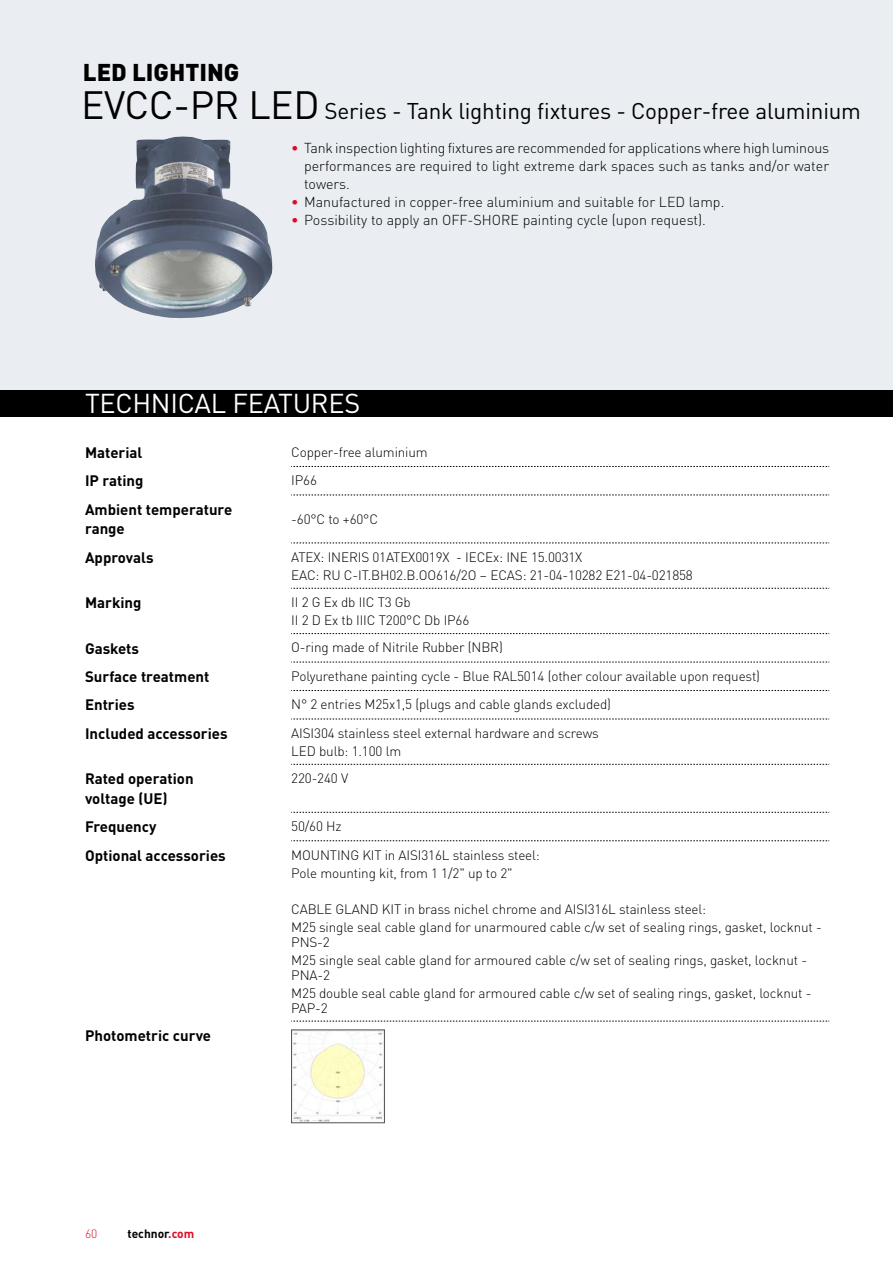
<style>
.page{position:relative;width:893px;height:1263px;background:#fff}
.page>*{position:absolute;margin:0;border:0;box-sizing:border-box;transform-origin:0 0}
.t1{font:27px "DIN";letter-spacing:-.01em;color:#fff}
.t2{font:900 24px "DIN Pro";color:#000}
.t3{font:22.5px "DIN Pro";letter-spacing:-.01em;color:#000}
.t4{font:700 15px/19.5px "DIN Pro";color:#000}
.t5{font:300 14.25px/18px "DIN Pro";color:#000;text-align:justify}
.t6{font:300 13.5px/18px "DIN Pro";letter-spacing:-.01em;color:#000}
.t7{font:700 12px "DIN";color:#000}
.t8{font:300 12px "DIN Pro";color:#dc0c23}
.s1{font-size:39px}
.s2{font-weight:400;color:#dc0c23}
.s3{color:#dc0c23}
</style>
<div class="page">
<div style="left:0;top:0;width:893px;height:417px;background:#eaedf1"></div>
<div style="left:0;top:390px;width:893px;height:27px;background:#000"></div>
<img style="left:95px;top:137px;width:177px;height:181px">
<svg style="left:291px;top:466px;width:538px;height:1px"></svg>
<svg style="left:291px;top:495px;width:538px;height:1px"></svg>
<svg style="left:291px;top:543px;width:538px;height:1px"></svg>
<svg style="left:291px;top:588px;width:538px;height:1px"></svg>
<svg style="left:291px;top:633px;width:538px;height:1px"></svg>
<svg style="left:291px;top:662px;width:538px;height:1px"></svg>
<svg style="left:291px;top:690px;width:538px;height:1px"></svg>
<svg style="left:291px;top:719px;width:538px;height:1px"></svg>
<svg style="left:291px;top:764px;width:538px;height:1px"></svg>
<svg style="left:291px;top:812px;width:538px;height:1px"></svg>
<svg style="left:291px;top:840px;width:538px;height:1px"></svg>
<svg style="left:291px;top:1021px;width:538px;height:1px"></svg>
<img style="left:293px;top:1031px;width:90px;height:90px">
<div style="left:291px;top:1029px;width:94px;height:94px;border:1px solid #505456"></div>
<h2 class="t2" style="left:83px;top:53px;width:158px">LED LIGHTING</h2>
<h3 class="t3" style="left:81px;top:96px;width:781px"><span class="s1">EVCC-PR LED</span> Series - Tank lighting fixtures - Copper-free aluminium</h3>
<p class="t5" style="left:304px;top:138px;width:527px;text-indent:-13px"><span class="s2">•</span> Tank inspection lighting fixtures are recommended for applications where high luminous performances are required to light extreme dark spaces such as tanks and/or water towers.</p>
<p class="t5" style="left:291px;top:192px;width:435px"><span class="s2">•</span> Manufactured in copper-free aluminium and suitable for LED lamp.</p>
<p class="t5" style="left:291px;top:210px;width:416px"><span class="s2">•</span> Possibility to apply an OFF-SHORE painting cycle (upon request).</p>
<h1 class="t1" style="left:85px;top:386px;width:277px">TECHNICAL FEATURES</h1>
<p class="t4" style="left:85px;top:442px;width:59px">Material</p>
<p class="t6" style="left:291px;top:442px;width:138px">Copper-free aluminium</p>
<p class="t4" style="left:85px;top:470px;width:60px">IP rating</p>
<p class="t6" style="left:291px;top:471px;width:27px">IP66</p>
<p class="t4" style="left:85px;top:499px;width:149px">Ambient temperature range</p>
<p class="t6" style="left:291px;top:509px;width:88px">-60°C to +60°C</p>
<p class="t4" style="left:85px;top:547px;width:70px">Approvals</p>
<p class="t6" style="left:291px;top:547px;width:403px">ATEX: INERIS 01ATEX0019X - IECEx: INE 15.0031X<br>EAC: RU C-IT.BH02.B.OO616/2O – ECAS: 21-04-10282 E21-04-021858</p>
<p class="t4" style="left:85px;top:592px;width:58px">Marking</p>
<p class="t6" style="left:291px;top:592px;width:180px">II 2 G Ex db IIC T3 Gb<br>II 2 D Ex tb IIIC T200°C Db IP66</p>
<p class="t4" style="left:85px;top:637px;width:56px">Gaskets</p>
<p class="t6" style="left:291px;top:638px;width:213px">O-ring made of Nitrile Rubber (NBR)</p>
<p class="t4" style="left:85px;top:666px;width:126px">Surface treatment</p>
<p class="t6" style="left:291px;top:666px;width:470px">Polyurethane painting cycle - Blue RAL5014 (other colour available upon request)</p>
<p class="t4" style="left:85px;top:694px;width:51px">Entries</p>
<p class="t6" style="left:291px;top:695px;width:321px">N° 2 entries M25x1,5 (plugs and cable glands excluded)</p>
<p class="t4" style="left:85px;top:723px;width:144px">Included accessories</p>
<p class="t6" style="left:291px;top:723px;width:309px">AISI304 stainless steel external hardware and screws<br>LED bulb: 1.100 lm</p>
<p class="t4" style="left:85px;top:768px;width:110px">Rated operation voltage (UE)</p>
<p class="t6" style="left:291px;top:768px;width:58px">220-240 V</p>
<p class="t4" style="left:85px;top:816px;width:73px">Frequency</p>
<p class="t6" style="left:291px;top:816px;width:52px">50/60 Hz</p>
<p class="t4" style="left:85px;top:845px;width:142px">Optional accessories</p>
<p class="t6" style="left:291px;top:845px;width:250px">MOUNTING KIT in AISI316L stainless steel:<br>Pole mounting kit, from 1 1/2" up to 2"</p>
<p class="t6" style="left:291px;top:899px;width:532px">CABLE GLAND KIT in brass nichel chrome and AISI316L stainless steel:<br>M25 single seal cable gland for unarmoured cable c/w set of sealing rings, gasket, locknut -</p>
<p class="t6" style="left:291px;top:932px;width:517px">PNS-2<br>M25 single seal cable gland for armoured cable c/w set of sealing rings, gasket, locknut -</p>
<p class="t6" style="left:291px;top:965px;width:522px">PNA-2<br>M25 double seal cable gland for armoured cable c/w set of sealing rings, gasket, locknut -</p>
<p class="t6" style="left:291px;top:998px;width:38px">PAP-2</p>
<p class="t4" style="left:85px;top:1025px;width:128px">Photometric curve</p>
<p class="t8" style="left:85px;top:1224px;width:14px">60</p>
<p class="t7" style="left:127px;top:1226px;width:68px">technor<span class="s3">.com</span></p>
</div>
